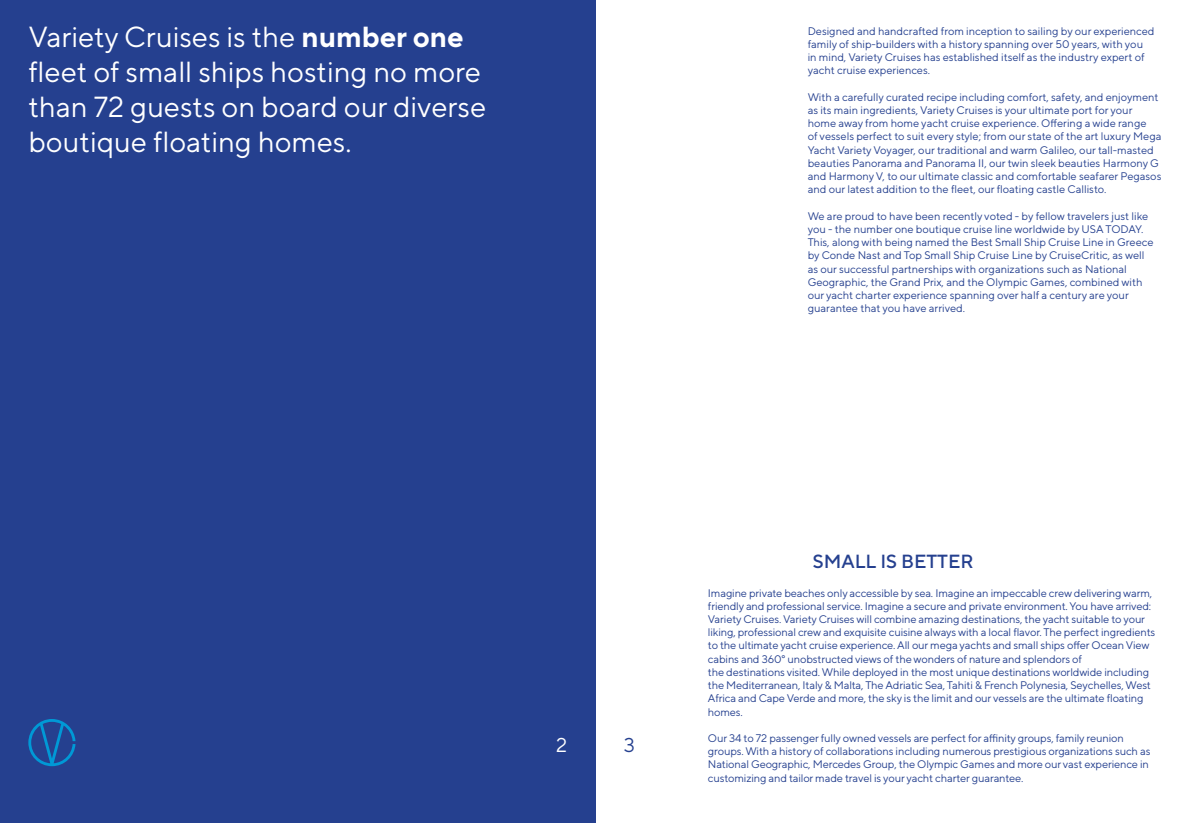
<style>
.page{position:relative;width:1191px;height:823px;background:#fff}
.page>*{position:absolute;margin:0;border:0;box-sizing:border-box;transform-origin:0 0}
.t1{font:29px/34.8px "TT Norms Pro";color:#fff}
.t2{font:20px "TT Norms Pro";color:#fff}
.t3{font:20px "TT Norms Pro";color:#25408f}
.t4{font:500 19px "TT Norms Pro";color:#25408f}
.t5{font:11px/13.2px "TT Norms Pro";letter-spacing:-.01em;color:#25408f}
.s1{font-weight:700}
</style>
<div class="page">
<div style="left:0;top:0;width:595px;height:822px;background:#25408f"></div>
<svg style="left:28px;top:719px;width:47px;height:46px"></svg>
<h1 class="t1" style="left:28px;top:19px;width:459px">Variety Cruises is the <span class="s1">number one </span>fleet of small ships hosting no more than 72 guests on board our diverse boutique floating homes.</h1>
<p class="t5" style="left:807px;top:24px;width:348px">Designed and handcrafted from inception to sailing by our experienced family of ship-builders with a history spanning over 50 years, with you in mind, Variety Cruises has established itself as the industry expert of yacht cruise experiences.</p>
<p class="t5" style="left:807px;top:90px;width:355px">With a carefully curated recipe including comfort, safety, and enjoyment as its main ingredients, Variety Cruises is your ultimate port for your home away from home yacht cruise experience. Offering a wide range<br>of vessels perfect to suit every style; from our state of the art luxury Mega Yacht Variety Voyager, our traditional and warm Galileo, our tall-masted beauties Panorama and Panorama II, our twin sleek beauties Harmony G and Harmony V, to our ultimate classic and comfortable seafarer Pegasos and our latest addition to the fleet, our floating castle Callisto.</p>
<p class="t5" style="left:807px;top:209px;width:347px">We are proud to have been recently voted - by fellow travelers just like you - the number one boutique cruise line worldwide by USA TODAY.<br>This, along with being named the Best Small Ship Cruise Line in Greece by Conde Nast and Top Small Ship Cruise Line by CruiseCritic, as well as our successful partnerships with organizations such as National Geographic, the Grand Prix, and the Olympic Games, combined with our yacht charter experience spanning over half a century are your guarantee that you have arrived.</p>
<h2 class="t2" style="left:556px;top:731px;width:12px">2</h2>
<h2 class="t3" style="left:624px;top:731px;width:13px">3</h2>
<h3 class="t4" style="left:813px;top:548px;width:162px">SMALL IS BETTER</h3>
<p class="t5" style="left:708px;top:585px;width:449px">Imagine private beaches only accessible by sea. Imagine an impeccable crew delivering warm, friendly and professional service. Imagine a secure and private environment. You have arrived:<br>Variety Cruises. Variety Cruises will combine amazing destinations, the yacht suitable to your liking, professional crew and exquisite cuisine always with a local flavor. The perfect ingredients to the ultimate yacht cruise experience. All our mega yachts and small ships offer Ocean View cabins and 360° unobstructed views of the wonders of nature and splendors of<br>the destinations visited. While deployed in the most unique destinations worldwide including the Mediterranean, Italy &amp; Malta, The Adriatic Sea, Tahiti &amp; French Polynesia, Seychelles, West Africa and Cape Verde and more, the sky is the limit and our vessels are the ultimate floating homes.</p>
<p class="t5" style="left:708px;top:730px;width:444px">Our 34 to 72 passenger fully owned vessels are perfect for affinity groups, family reunion groups. With a history of collaborations including numerous prestigious organizations such as National Geographic, Mercedes Group, the Olympic Games and more our vast experience in customizing and tailor made travel is your yacht charter guarantee.</p>
</div>
